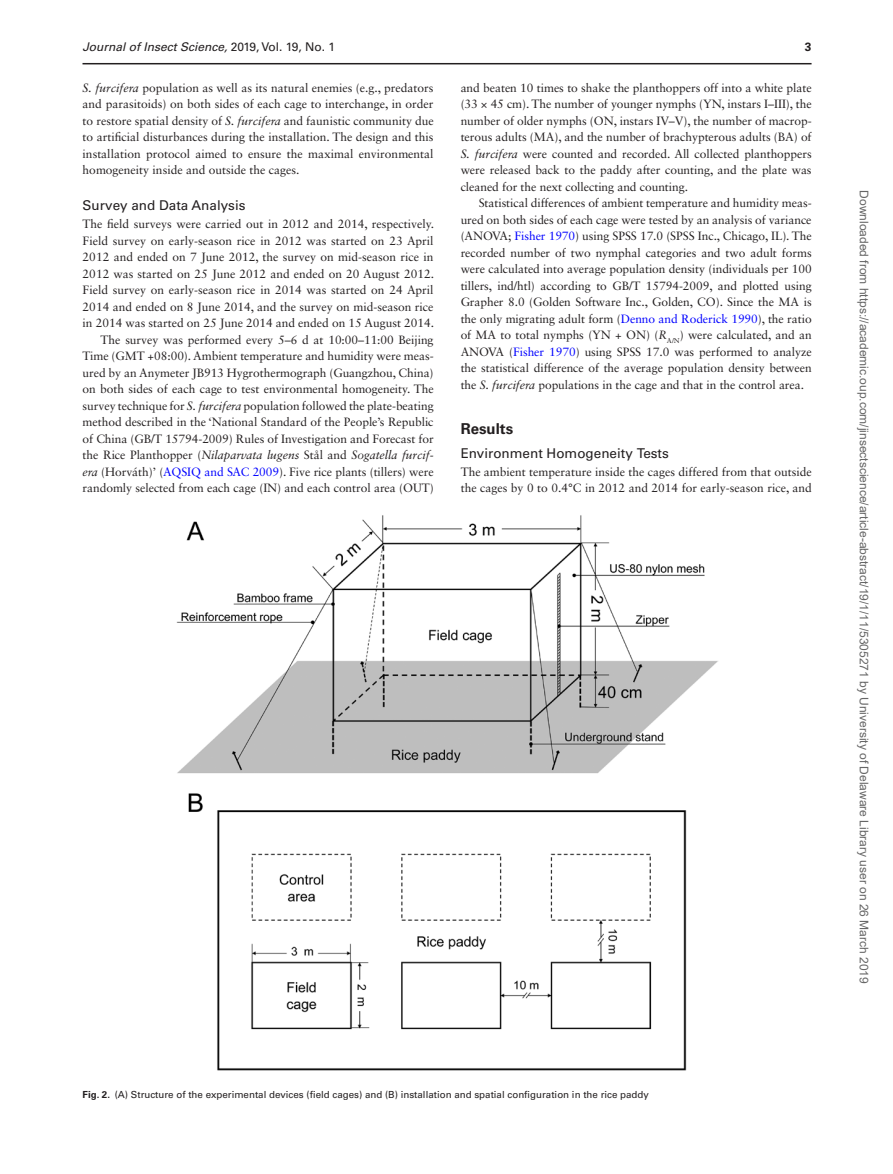
<style>
.page{position:relative;width:893px;height:1174px;background:#fff}
.page>*{position:absolute;margin:0;border:0;box-sizing:border-box;transform-origin:0 0}
.t1{font:700 15px "Univers LT Std";color:#231f20}
.t2{font:13.5px "Univers LT Std";color:#231f20}
.t3{font:12px/16.5px "Sabon LT Std";letter-spacing:-.005em;color:#231f20;text-align:justify}
.t4{font:12px "Arial";color:#666}
.t5{font:italic 12px "Univers LT Std";color:#231f20}
.t6{font:700 12px "Univers LT Std";color:#231f20}
.t7{font:9.75px "Univers LT Std";color:#231f20}
.s1{font-style:normal}
.s2{font-style:italic}
.s3{color:#00f}
.s4{font-weight:700}
</style>
<div class="page">
<img style="left:176px;top:515px;width:542px;height:555px">
<hr style="left:82px;top:63px;width:729px;height:1px;background:#231f20">
<p class="t5" style="left:82px;top:40px;width:254px">Journal of Insect Science, <span class="s1">2019, Vol. 19, No. 1</span></p>
<p class="t6" style="left:805px;top:40px;width:8px">3</p>
<p class="t3" style="left:83px;top:79px;width:353px"><span class="s2">S. furcifera</span> population as well as its natural enemies (e.g., predators and parasitoids) on both sides of each cage to interchange, in order to restore spatial density of <span class="s2">S. furcifera</span> and faunistic community due to artificial disturbances during the installation. The design and this installation protocol aimed to ensure the maximal environmental homogeneity inside and outside the cages.</p>
<p class="t2" style="left:83px;top:197px;width:164px">Survey and Data Analysis</p>
<p class="t3" style="left:83px;top:216px;width:353px;text-align:right">The field surveys were carried out in 2012 and 2014, respectively.<br>Field survey on early-season rice in 2012 was started on 23 April 2012 and ended on 7 June 2012, the survey on mid-season rice in 2012 was started on 25 June 2012 and ended on 20 August 2012.<br>Field survey on early-season rice in 2014 was started on 24 April 2014 and ended on 8 June 2014, and the survey on mid-season rice in 2014 was started on 25 June 2014 and ended on 15 August 2014.<br>The survey was performed every 5–6 d at 10:00–11:00 Beijing Time (GMT +08:00). Ambient temperature and humidity were meas&shy;ured by an Anymeter JB913 Hygrothermograph (Guangzhou, China) on both sides of each cage to test environmental homogeneity. The survey technique for <span class="s2">S. furcifera</span> population followed the plate-beating method described in the ‘National Standard of the People’s Republic of China (GB/T 15794-2009) Rules of Investigation and Forecast for the Rice Planthopper (<span class="s2">Nilaparvata lugens</span> Stål and <span class="s2">Sogatella furcif&shy;era</span> (Horváth)’ (<span class="s3">AQSIQ and SAC 2009</span>). Five rice plants (tillers) were randomly selected from each cage (IN) and each control area (OUT)</p>
<p class="t3" style="left:461px;top:79px;width:353px">and beaten 10 times to shake the planthoppers off into a white plate (33 × 45 cm). The number of younger nymphs (YN, instars I–III), the number of older nymphs (ON, instars IV–V), the number of macrop&shy;terous adults (MA), and the number of brachypterous adults (BA) of <span class="s2">S. furcifera</span> were counted and recorded. All collected planthoppers were released back to the paddy after counting, and the plate was cleaned for the next collecting and counting.</p>
<p class="t3" style="left:461px;top:195px;width:353px;text-indent:18px">Statistical differences of ambient temperature and humidity meas&shy;ured on both sides of each cage were tested by an analysis of variance (ANOVA; <span class="s3">Fisher 1970</span>) using SPSS 17.0 (SPSS Inc., Chicago, IL). The recorded number of two nymphal categories and two adult forms were calculated into average population density (individuals per 100 tillers, ind/htl) according to GB/T 15794-2009, and plotted using Grapher 8.0 (Golden Software Inc., Golden, CO). Since the MA is the only migrating adult form (<span class="s3">Denno and Roderick 1990</span>), the ratio of MA to total nymphs (YN + ON) (<span class="s2">R</span><sub>A/N</sub>) were calculated, and an ANOVA (<span class="s3">Fisher 1970</span>) using SPSS 17.0 was performed to analyze the statistical difference of the average population density between the <span class="s2">S. furcifera</span> populations in the cage and that in the control area.</p>
<p class="t1" style="left:461px;top:420px;width:54px">Results</p>
<p class="t2" style="left:461px;top:445px;width:210px">Environment Homogeneity Tests</p>
<p class="t3" style="left:461px;top:463px;width:353px">The ambient temperature inside the cages differed from that outside the cages by 0 to 0.4°C in 2012 and 2014 for early-season rice, and</p>
<p class="t7" style="left:83px;top:1088px;width:568px"><span class="s4">Fig. 2.</span> (A) Structure of the experimental devices (field cages) and (B) installation and spatial configuration in the rice paddy</p>
<p class="t4" style="left:868px;top:190px;width:795px;rotate:90deg">Downloaded from https://academic.oup.com/jinsectscience/article-abstract/19/1/11/5305271 by University of Delaware Library user on 26 March 2019</p>
</div>
